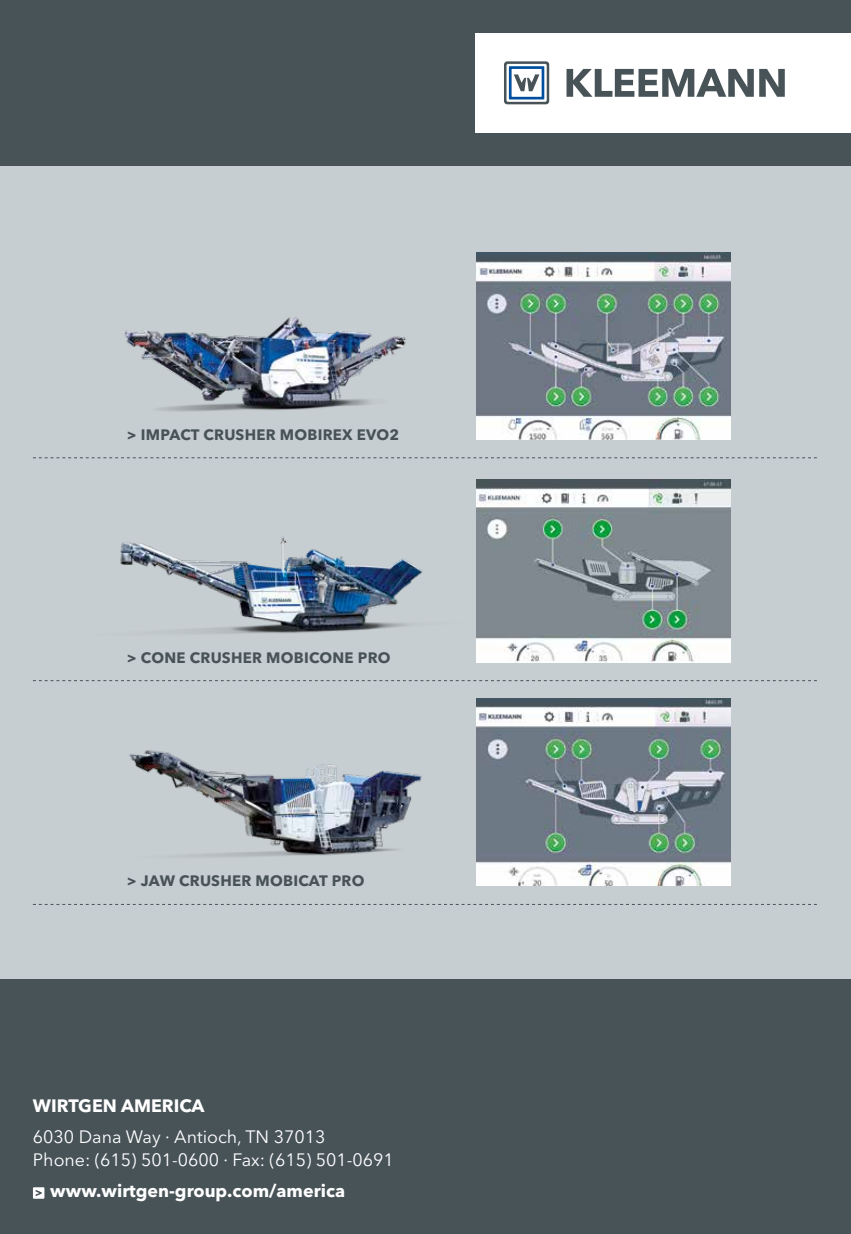
<style>
.page{position:relative;width:851px;height:1234px;background:#fff}
.page>*{position:absolute;margin:0;border:0;box-sizing:border-box;transform-origin:0 0}
.t1{font:17.85px/23.1px "Avenir Next LT Pro";color:#fff}
.t2{font:700 17.85px "Avenir Next LT Pro";color:#fff}
.t3{font:700 15px "Avenir Next LT Pro";letter-spacing:.015em;color:#485358}
</style>
<div class="page">
<div style="left:0;top:0;width:850px;height:1233px;background:#485358"></div>
<div style="left:475px;top:33px;width:375px;height:100px;background:#fff"></div>
<svg style="left:566px;top:69px;width:187px;height:28px"></svg>
<svg style="left:759px;top:69px;width:25px;height:28px"></svg>
<svg style="left:504px;top:61px;width:45px;height:43px"></svg>
<div style="left:0;top:166px;width:850px;height:812px;background:#c7ced2"></div>
<svg style="left:33px;top:1187px;width:11px;height:11px"></svg>
<img style="left:476px;top:253px;width:254px;height:187px">
<img style="left:476px;top:698px;width:254px;height:187px">
<img style="left:476px;top:479px;width:254px;height:183px">
<img style="left:124px;top:317px;width:283px;height:95px">
<img style="left:128px;top:750px;width:293px;height:107px">
<img style="left:120px;top:536px;width:303px;height:98px">
<svg style="left:33px;top:457px;width:783px;height:1px"></svg>
<svg style="left:33px;top:680px;width:783px;height:1px"></svg>
<p class="t3" style="left:127px;top:425px;width:274px">&gt; IMPACT CRUSHER MOBIREX EVO2</p>
<p class="t3" style="left:127px;top:648px;width:265px">&gt; CONE CRUSHER MOBICONE PRO</p>
<p class="t3" style="left:127px;top:871px;width:239px">&gt; JAW CRUSHER MOBICAT PRO</p>
<p class="t2" style="left:33px;top:1094px;width:173px">WIRTGEN AMERICA</p>
<p class="t1" style="left:33px;top:1124px;width:362px">6030 Dana Way · Antioch, TN 37013<br>Phone: (615) 501-0600 · Fax: (615) 501-0691</p>
<p class="t2" style="left:50px;top:1179px;width:296px">www.wirtgen-group.com/america</p>
</div>
